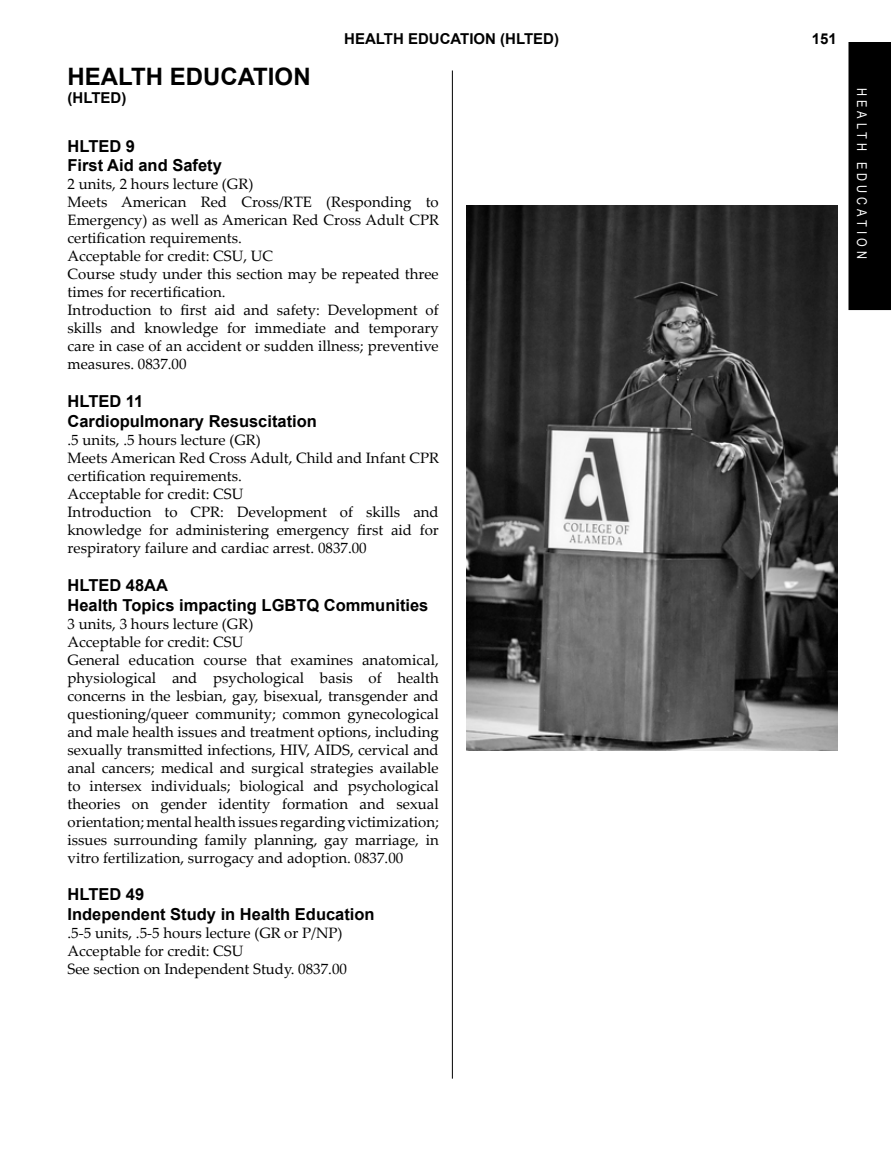
<style>
.page{position:relative;width:891px;height:1161px;background:#fff}
.page>*{position:absolute;margin:0;border:0;box-sizing:border-box;transform-origin:0 0}
.t1{font:700 24px "Arial";color:#000}
.t2{font:700 16.5px/19.8px "Arial";color:#000}
.t3{font:15px/18px "Palatino Linotype";color:#000}
.t4{font:700 15px "Arial";color:#000}
.t5{font:13.5px "Arial Narrow";letter-spacing:.3em;color:#fff}
</style>
<div class="page">
<div style="left:849px;top:42px;width:42px;height:268px;background:#000"></div>
<hr style="left:452px;top:70px;width:1px;height:1009px;background:#000">
<img style="left:467px;top:206px;width:370px;height:544px">
<h1 class="t1" style="left:68px;top:61px;width:245px">HEALTH EDUCATION</h1>
<p class="t4" style="left:344px;top:29px;width:216px">HEALTH EDUCATION (HLTED)</p>
<p class="t4" style="left:812px;top:29px;width:27px">151</p>
<p class="t4" style="left:68px;top:88px;width:60px">(HLTED)</p>
<p class="t2" style="left:68px;top:136px;width:156px">HLTED 9<br>First Aid and Safety</p>
<p class="t3" style="left:68px;top:175px;width:373px">2 units, 2 hours lecture (GR)<br>Meets American Red Cross/RTE (Responding to Emergency) as well as American Red Cross Adult CPR certification requirements.<br>Acceptable for credit: CSU, UC<br>Course study under this section may be repeated three times for recertification.<br>Introduction to first aid and safety: Development of skills and knowledge for immediate and temporary care in case of an accident or sudden illness; preventive measures. 0837.00</p>
<p class="t2" style="left:68px;top:392px;width:251px">HLTED 11<br>Cardiopulmonary Resuscitation</p>
<p class="t3" style="left:68px;top:430px;width:373px">.5 units, .5 hours lecture (GR)<br>Meets American Red Cross Adult, Child and Infant CPR certification requirements.<br>Acceptable for credit: CSU<br>Introduction to CPR: Development of skills and knowledge for administering emergency first aid for respiratory failure and cardiac arrest. 0837.00</p>
<p class="t2" style="left:68px;top:576px;width:362px">HLTED 48AA<br>Health Topics impacting LGBTQ Communities</p>
<p class="t3" style="left:68px;top:614px;width:373px">3 units, 3 hours lecture (GR)<br>Acceptable for credit: CSU<br>General education course that examines anatomical, physiological and psychological basis of health concerns in the lesbian, gay, bisexual, transgender and questioning/queer community; common gynecological and male health issues and treatment options, including sexually transmitted infections, HIV, AIDS, cervical and anal cancers; medical and surgical strategies available to intersex individuals; biological and psychological theories on gender identity formation and sexual orientation; mental health issues regarding victimization; issues surrounding family planning, gay marriage, in vitro fertilization, surrogacy and adoption. 0837.00</p>
<p class="t2" style="left:68px;top:885px;width:309px">HLTED 49<br>Independent Study in Health Education</p>
<p class="t3" style="left:68px;top:923px;width:281px">.5-5 units, .5-5 hours lecture (GR or P/NP)<br>Acceptable for credit: CSU<br>See section on Independent Study. 0837.00</p>
<p class="t5" style="left:872px;top:88px;width:173px;rotate:90deg">HEALTH EDUCATION</p>
</div>
